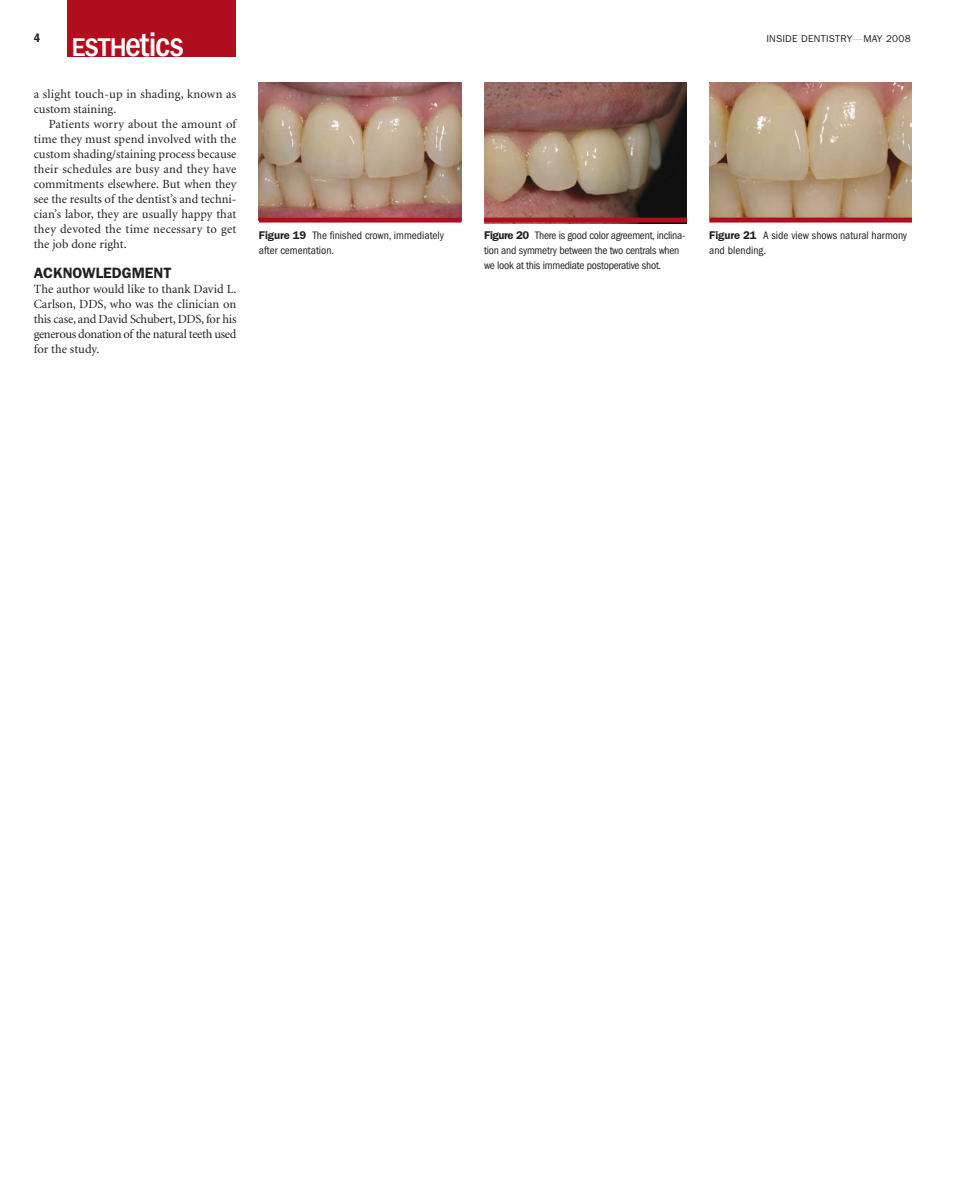
<style>
.page{position:relative;width:957px;height:1204px;background:#fff}
.page>*{position:absolute;margin:0;border:0;box-sizing:border-box;transform-origin:0 0}
.t1{font:500 condensed 35.38px "Franklin Gothic";letter-spacing:-.02em;color:#fff}
.t2{font:600 15px "Franklin Gothic";color:#231f20}
.t3{font:12.5px/15px "Minion";color:#231f20;text-align:justify}
.t4{font:600 condensed 12.5px "Franklin Gothic";color:#231f20}
.t5{font:condensed 11.25px/15px "Franklin Gothic";letter-spacing:-.02em;color:#231f20}
.t6{font:condensed 11.25px/15px "Franklin Gothic";color:#231f20}
.t7{font:10px "Franklin Gothic";letter-spacing:.025em;color:#231f20}
.s1{font-stretch:normal;font-size:26.5px}
.s2{color:#bcbdc0}
.s3{font-weight:600;font-stretch:normal}
</style>
<div class="page">
<div style="left:68px;top:0;width:168px;height:56px;background:#b00d1d"></div>
<img style="left:259px;top:82px;width:202px;height:136px">
<div style="left:259px;top:218px;width:202px;height:5px;background:#b00d1d"></div>
<img style="left:484px;top:82px;width:202px;height:136px">
<div style="left:484px;top:218px;width:202px;height:5px;background:#b00d1d"></div>
<img style="left:709px;top:82px;width:202px;height:135px">
<div style="left:709px;top:218px;width:202px;height:5px;background:#b00d1d"></div>
<h1 class="t1" style="left:71px;top:33px;width:114px"><span class="s1">E</span>s<span class="s1">TH</span>etics</h1>
<p class="t4" style="left:34px;top:34px;width:8px">4</p>
<p class="t7" style="left:766px;top:35px;width:146px">INSIDE DENTISTRY<span class="s2">—</span>MAY 2008</p>
<p class="t3" style="left:34px;top:87px;width:204px">a slight touch-up in shading, known as custom staining.</p>
<p class="t3" style="left:34px;top:117px;width:204px;text-indent:15px">Patients worry about the amount of time they must spend involved with the custom shading/staining process because their schedules are busy and they have commitments elsewhere. But when they see the results of the dentist’s and techni&shy;cian’s labor, they are usually happy that they devoted the time necessary to get the job done right.</p>
<p class="t2" style="left:34px;top:267px;width:139px">ACKNOWLEDGMENT</p>
<p class="t3" style="left:34px;top:282px;width:204px">The author would like to thank David L.<br>Carlson, DDS, who was the clinician on this case, and David Schubert, DDS, for his generous donation of the natural teeth used for the study.</p>
<p class="t6" style="left:259px;top:228px;width:187px"><span class="s3">Figure 19</span> The finished crown, immediately after cementation.</p>
<p class="t5" style="left:484px;top:228px;width:203px"><span class="s3">Figure 20</span> There is good color agreement, inclina&shy;tion and symmetry between the two centrals when we look at this immediate postoperative shot.</p>
<p class="t6" style="left:709px;top:228px;width:199px"><span class="s3">Figure 21</span> A side view shows natural harmony and blending.</p>
</div>
